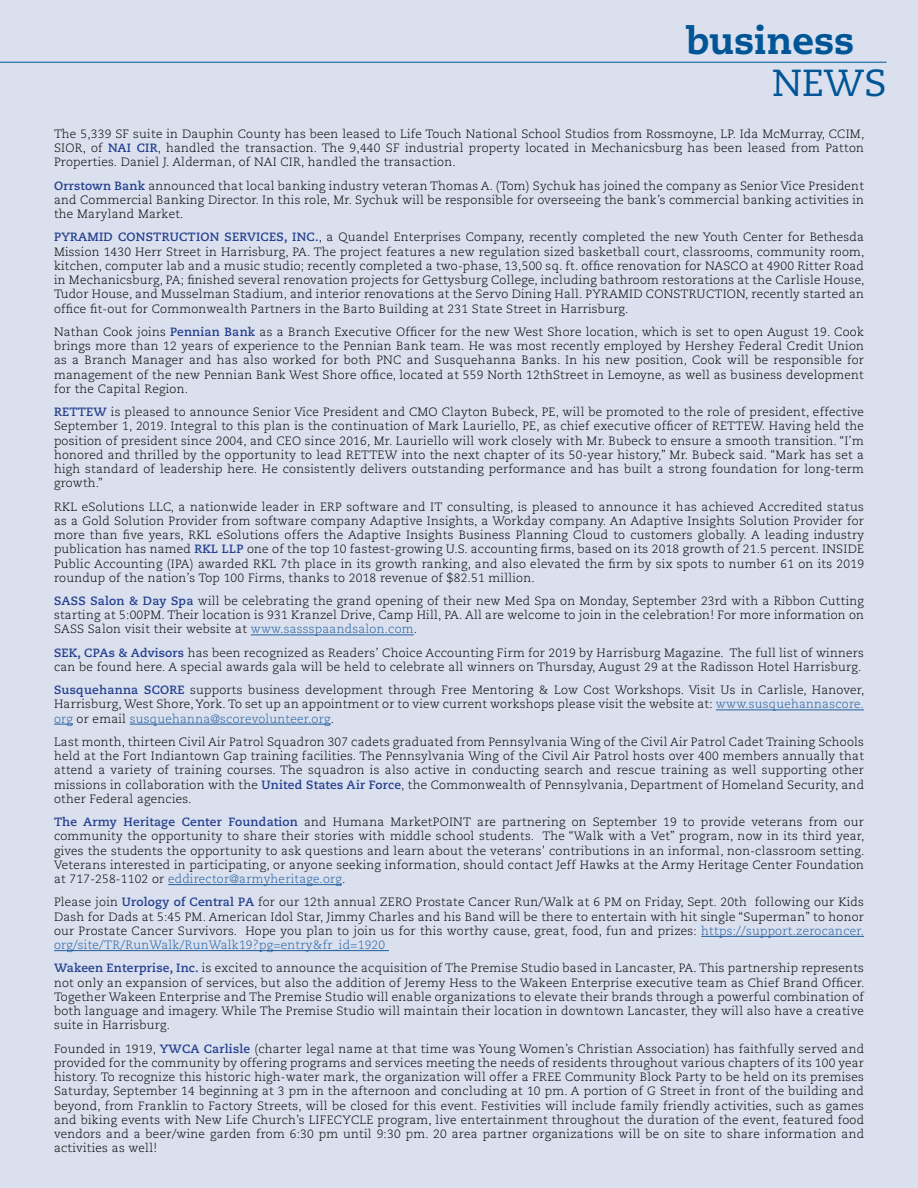
<style>
.page{position:relative;width:918px;height:1188px;background:#dbe0ee}
.page>*{position:absolute;margin:0;border:0;box-sizing:border-box;transform-origin:0 0}
.t1{font:800 37.65px "Caecilia LT Std";color:#005596}
.t2{font:37.65px "Caecilia LT Std";color:#005596}
.t3{font:300 12px/14.2px "Caecilia LT Std";letter-spacing:.02em;color:#000;text-align:justify}
.s1{font-weight:700;color:#25408f}
.s2{color:#215e9e}
</style>
<div class="page">
<hr style="left:251px;top:635px;width:163px;height:1px;background:#215e9e">
<hr style="left:716px;top:710px;width:148px;height:1px;background:#215e9e">
<svg style="left:54px;top:724px;width:19px;height:1px"></svg>
<hr style="left:130px;top:724px;width:201px;height:1px;background:#215e9e">
<hr style="left:168px;top:884px;width:174px;height:1px;background:#215e9e">
<hr style="left:701px;top:936px;width:163px;height:1px;background:#215e9e">
<hr style="left:54px;top:950px;width:335px;height:1px;background:#215e9e">
<hr style="left:0;top:62px;width:886px;height:1px;background:#005596">
<h1 class="t1" style="left:687px;top:17px;width:169px">business</h1>
<h1 class="t2" style="left:772px;top:61px;width:116px">NEWS</h1>
<p class="t3" style="left:54px;top:127px;width:812px">The 5,339 SF suite in Dauphin County has been leased to Life Touch National School Studios from Rossmoyne, LP. Ida McMurray, CCIM, SIOR, of <span class="s1">NAI CIR</span>, handled the transaction. The 9,440 SF industrial property located in Mechanicsburg has been leased from Patton Properties. Daniel J. Alderman, of NAI CIR, handled the transaction.</p>
<p class="t3" style="left:54px;top:179px;width:812px"><span class="s1">Orrstown Bank</span> announced that local banking industry veteran Thomas A. (Tom) Sychuk has joined the company as Senior Vice President and Commercial Banking Director. In this role, Mr. Sychuk will be responsible for overseeing the bank’s commercial banking activities in the Maryland Market.</p>
<p class="t3" style="left:54px;top:230px;width:812px"><span class="s1">PYRAMID CONSTRUCTION SERVICES, INC.</span>, a Quandel Enterprises Company, recently completed the new Youth Center for Bethesda Mission 1430 Herr Street in Harrisburg, PA. The project features a new regulation sized basketball court, classrooms, community room, kitchen, computer lab and a music studio; recently completed a two-phase, 13,500 sq. ft. office renovation for NASCO at 4900 Ritter Road in Mechanicsburg, PA; finished several renovation projects for Gettysburg College, including bathroom restorations at the Carlisle House, Tudor House, and Musselman Stadium, and interior renovations at the Servo Dining Hall. PYRAMID CONSTRUCTION, recently started an office fit-out for Commonwealth Partners in the Barto Building at 231 State Street in Harrisburg.</p>
<p class="t3" style="left:54px;top:325px;width:812px">Nathan Cook joins <span class="s1">Pennian Bank</span> as a Branch Executive Officer for the new West Shore location, which is set to open August 19. Cook brings more than 12 years of experience to the Pennian Bank team. He was most recently employed by Hershey Federal Credit Union as a Branch Manager and has also worked for both PNC and Susquehanna Banks. In his new position, Cook will be responsible for management of the new Pennian Bank West Shore office, located at 559 North 12thStreet in Lemoyne, as well as business development for the Capital Region.</p>
<p class="t3" style="left:54px;top:405px;width:812px"><span class="s1">RETTEW</span> is pleased to announce Senior Vice President and CMO Clayton Bubeck, PE, will be promoted to the role of president, effective September 1, 2019. Integral to this plan is the continuation of Mark Lauriello, PE, as chief executive officer of RETTEW. Having held the position of president since 2004, and CEO since 2016, Mr. Lauriello will work closely with Mr. Bubeck to ensure a smooth transition. “I’m honored and thrilled by the opportunity to lead RETTEW into the next chapter of its 50-year history,” Mr. Bubeck said. “Mark has set a high standard of leadership here. He consistently delivers outstanding performance and has built a strong foundation for long-term growth.”</p>
<p class="t3" style="left:54px;top:500px;width:812px">RKL eSolutions LLC, a nationwide leader in ERP software and IT consulting, is pleased to announce it has achieved Accredited status as a Gold Solution Provider from software company Adaptive Insights, a Workday company. An Adaptive Insights Solution Provider for more than five years, RKL eSolutions offers the Adaptive Insights Business Planning Cloud to customers globally. A leading industry publication has named <span class="s1">RKL LLP</span> one of the top 10 fastest-growing U.S. accounting firms, based on its 2018 growth of 21.5 percent. INSIDE Public Accounting (IPA) awarded RKL 7th place in its growth ranking, and also elevated the firm by six spots to number 61 on its 2019 roundup of the nation’s Top 100 Firms, thanks to 2018 revenue of $82.51 million.</p>
<p class="t3" style="left:54px;top:594px;width:812px"><span class="s1">SASS Salon &amp; Day Spa</span> will be celebrating the grand opening of their new Med Spa on Monday, September 23rd with a Ribbon Cutting starting at 5:00PM. Their location is 931 Kranzel Drive, Camp Hill, PA. All are welcome to join in the celebration! For more information on SASS Salon visit their website at <span class="s2">www.sassspaandsalon.com</span>.</p>
<p class="t3" style="left:54px;top:646px;width:811px"><span class="s1">SEK, CPAs &amp; Advisors</span> has been recognized as Readers’ Choice Accounting Firm for 2019 by Harrisburg Magazine. The full list of winners can be found here. A special awards gala will be held to celebrate all winners on Thursday, August 29 at the Radisson Hotel Harrisburg.</p>
<p class="t3" style="left:54px;top:683px;width:812px"><span class="s1">Susquehanna SCORE</span> supports business development through Free Mentoring &amp; Low Cost Workshops. Visit Us in Carlisle, Hanover, Harrisburg, West Shore, York. To set up an appointment or to view current workshops please visit the website at: <span class="s2">www.susquehannascore. org</span> or email <span class="s2">susquehanna@scorevolunteer.org</span>.</p>
<p class="t3" style="left:54px;top:735px;width:812px">Last month, thirteen Civil Air Patrol Squadron 307 cadets graduated from Pennsylvania Wing of the Civil Air Patrol Cadet Training Schools held at the Fort Indiantown Gap training facilities. The Pennsylvania Wing of the Civil Air Patrol hosts over 400 members annually that attend a variety of training courses. The squadron is also active in conducting search and rescue training as well supporting other missions in collaboration with the <span class="s1">United States Air Force</span>, the Commonwealth of Pennsylvania, Department of Homeland Security, and other Federal agencies.</p>
<p class="t3" style="left:54px;top:815px;width:812px"><span class="s1">The Army Heritage Center Foundation</span> and Humana MarketPOINT are partnering on September 19 to provide veterans from our community the opportunity to share their stories with middle school students. The “Walk with a Vet” program, now in its third year, gives the students the opportunity to ask questions and learn about the veterans’ contributions in an informal, non-classroom setting.<br>Veterans interested in participating, or anyone seeking information, should contact Jeff Hawks at the Army Heritage Center Foundation at 717-258-1102 or <span class="s2">eddirector@armyheritage.org</span>.</p>
<p class="t3" style="left:54px;top:895px;width:812px">Please join <span class="s1">Urology of Central PA</span> for our 12th annual ZERO Prostate Cancer Run/Walk at 6 PM on Friday, Sept. 20th following our Kids Dash for Dads at 5:45 PM. American Idol Star, Jimmy Charles and his Band will be there to entertain with hit single “Superman” to honor our Prostate Cancer Survivors. Hope you plan to join us for this worthy cause, great, food, fun and prizes: <span class="s2">https://support.zerocancer. org/site/TR/RunWalk/RunWalk19?pg=entry&amp;fr_id=1920</span></p>
<p class="t3" style="left:54px;top:961px;width:812px"><span class="s1">Wakeen Enterprise, Inc.</span> is excited to announce the acquisition of The Premise Studio based in Lancaster, PA. This partnership represents not only an expansion of services, but also the addition of Jeremy Hess to the Wakeen Enterprise executive team as Chief Brand Officer.<br>Together Wakeen Enterprise and The Premise Studio will enable organizations to elevate their brands through a powerful combination of both language and imagery. While The Premise Studio will maintain their location in downtown Lancaster, they will also have a creative suite in Harrisburg.</p>
<p class="t3" style="left:54px;top:1042px;width:812px">Founded in 1919, <span class="s1">YWCA Carlisle</span> (charter legal name at that time was Young Women’s Christian Association) has faithfully served and provided for the community by offering programs and services meeting the needs of residents throughout various chapters of its 100 year history. To recognize this historic high-water mark, the organization will offer a FREE Community Block Party to be held on its premises Saturday, September 14 beginning at 3 pm in the afternoon and concluding at 10 pm. A portion of G Street in front of the building and beyond, from Franklin to Factory Streets, will be closed for this event. Festivities will include family friendly activities, such as games and biking events with New Life Church’s LIFECYCLE program, live entertainment throughout the duration of the event, featured food vendors and a beer/wine garden from 6:30 pm until 9:30 pm. 20 area partner organizations will be on site to share information and activities as well!</p>
</div>
